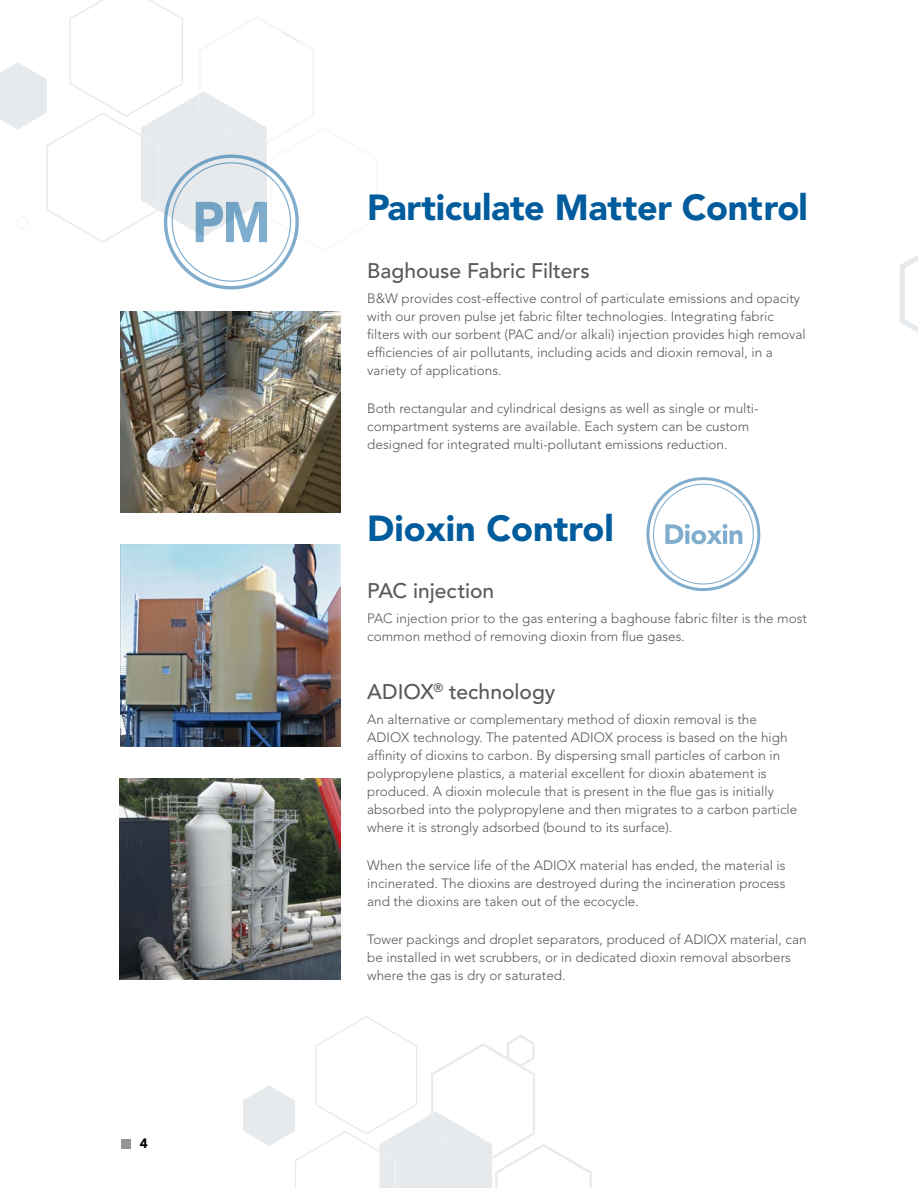
<style>
.page{position:relative;width:918px;height:1188px;background:#fff}
.page>*{position:absolute;margin:0;border:0;box-sizing:border-box;transform-origin:0 0}
.t1{font:900 36px "Avenir LT Std";letter-spacing:-.01em;color:#005c9d}
.t2{font:500 21px "Avenir LT Std";color:#58595b}
.t3{font:300 13.5px/18px "Avenir LT Std";color:#58595b}
.t4{font:900 13.5px "Avenir LT Std";color:#000}
</style>
<div class="page">
<div style="left:122px;top:1139px;width:9px;height:10px;background:#939598"></div>
<svg style="left:900px;top:255px;width:18px;height:78px"></svg>
<svg style="left:243px;top:1016px;width:349px;height:172px"></svg>
<svg style="left:0;top:0;width:300px;height:252px"></svg>
<div style="left:646px;top:477px;width:114px;height:114px;border:3px solid #005c9d;border-radius:50%"></div>
<svg style="left:665px;top:524px;width:77px;height:20px"></svg>
<img style="left:121px;top:312px;width:219px;height:201px">
<img style="left:121px;top:545px;width:219px;height:201px">
<img style="left:119px;top:778px;width:221px;height:201px">
<p class="t4" style="left:140px;top:1135px;width:9px">4</p>
<h1 class="t1" style="left:367px;top:186px;width:442px">Particulate Matter Control</h1>
<h2 class="t2" style="left:367px;top:258px;width:224px">Baghouse Fabric Filters</h2>
<p class="t3" style="left:367px;top:289px;width:440px">B&amp;W provides cost-effective control of particulate emissions and opacity with our proven pulse jet fabric filter technologies. Integrating fabric filters with our sorbent (PAC and/or alkali) injection provides high removal efficiencies of air pollutants, including acids and dioxin removal, in a variety of applications.</p>
<p class="t3" style="left:367px;top:399px;width:393px">Both rectangular and cylindrical designs as well as single or multi&shy;compartment systems are available. Each system can be custom designed for integrated multi-pollutant emissions reduction.</p>
<h1 class="t1" style="left:367px;top:506px;width:248px">Dioxin Control</h1>
<h2 class="t2" style="left:367px;top:579px;width:128px">PAC injection</h2>
<p class="t3" style="left:367px;top:609px;width:441px">PAC injection prior to the gas entering a baghouse fabric filter is the most common method of removing dioxin from flue gases.</p>
<h2 class="t2" style="left:367px;top:679px;width:190px">ADIOX<sup>®</sup> technology</h2>
<p class="t3" style="left:367px;top:710px;width:431px">An alternative or complementary method of dioxin removal is the ADIOX technology. The patented ADIOX process is based on the high affinity of dioxins to carbon. By dispersing small particles of carbon in polypropylene plastics, a material excellent for dioxin abatement is produced. A dioxin molecule that is present in the flue gas is initially absorbed into the polypropylene and then migrates to a carbon particle where it is strongly adsorbed (bound to its surface).</p>
<p class="t3" style="left:367px;top:856px;width:420px;text-align:justify">When the service life of the ADIOX material has ended, the material is incinerated. The dioxins are destroyed during the incineration process and the dioxins are taken out of the ecocycle.</p>
<p class="t3" style="left:367px;top:930px;width:441px">Tower packings and droplet separators, produced of ADIOX material, can be installed in wet scrubbers, or in dedicated dioxin removal absorbers where the gas is dry or saturated.</p>
</div>
